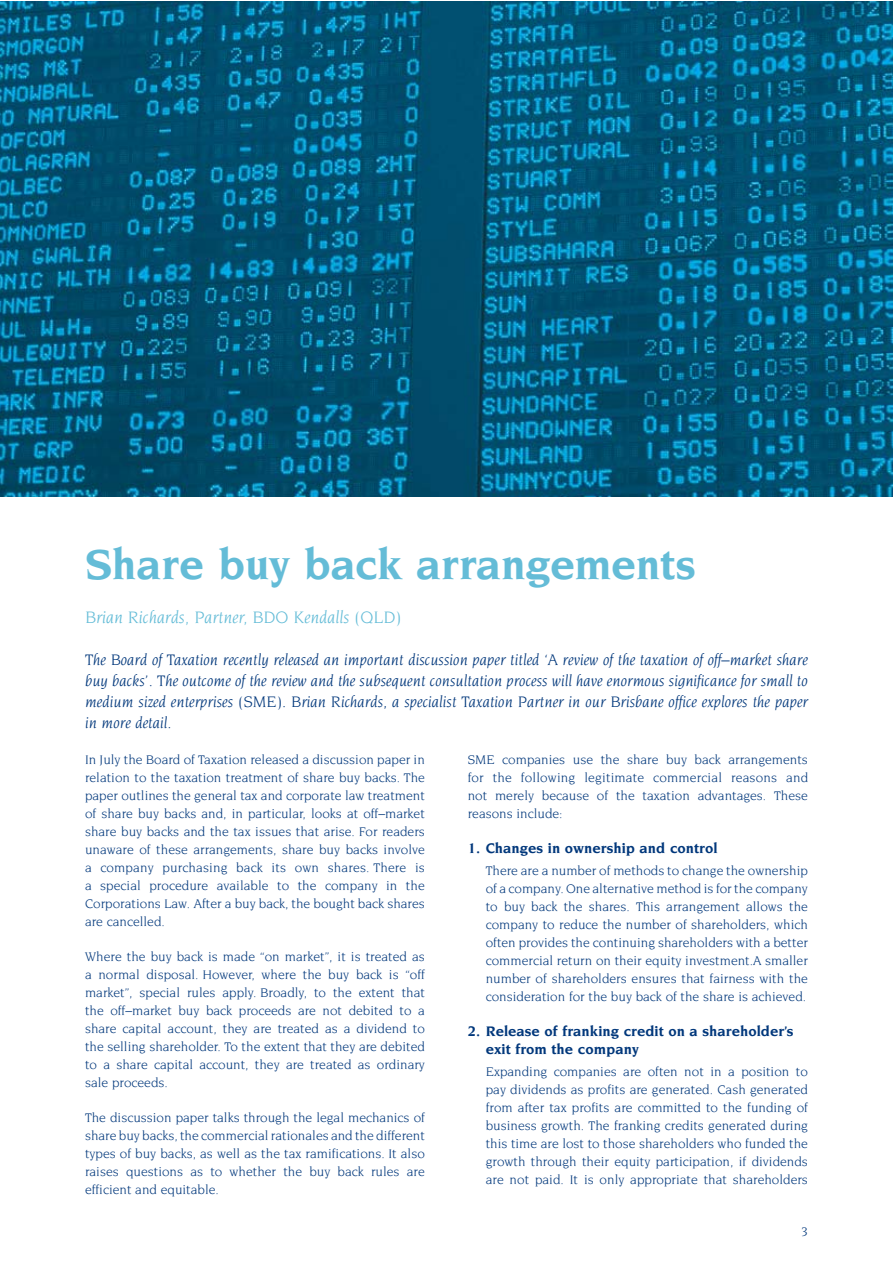
<style>
.page{position:relative;width:893px;height:1263px;background:#fff}
.page>*{position:absolute;margin:0;border:0;box-sizing:border-box;transform-origin:0 0}
.t1{font:700 45px "Novarese Std";letter-spacing:-.01em;color:#64bcd7}
.t2{font:italic 18px "Novarese Std";color:#64bcd7}
.t3{font:italic 16.5px/21px "Novarese Std";color:#00377b;text-align:justify}
.t4{font:700 15px/18px "Novarese Std";color:#00377b}
.t5{font:13.5px/18px "Novarese Std";color:#00377b;text-align:justify}
</style>
<div class="page">
<img style="left:0;top:1px;width:892px;height:495px">
<h1 class="t1" style="left:85px;top:539px;width:612px">Share buy back arrangements</h1>
<h2 class="t2" style="left:85px;top:607px;width:318px">Brian Richards, Partner, BDO Kendalls (QLD)</h2>
<p class="t3" style="left:85px;top:648px;width:724px">The Board of Taxation recently released an important discussion paper titled ‘A review of the taxation of off–market share buy backs’. The outcome of the review and the subsequent consultation process will have enormous significance for small to medium sized enterprises (SME). Brian Richards, a specialist Taxation Partner in our Brisbane office explores the paper in more detail.</p>
<p class="t5" style="left:85px;top:750px;width:341px">In July the Board of Taxation released a discussion paper in relation to the taxation treatment of share buy backs. The paper outlines the general tax and corporate law treatment of share buy backs and, in particular, looks at off–market share buy backs and the tax issues that arise. For readers unaware of these arrangements, share buy backs involve a company purchasing back its own shares. There is a special procedure available to the company in the Corporations Law. After a buy back, the bought back shares are cancelled.</p>
<p class="t5" style="left:85px;top:947px;width:341px">Where the buy back is made “on market”, it is treated as a normal disposal. However, where the buy back is “off market”, special rules apply. Broadly, to the extent that the off–market buy back proceeds are not debited to a share capital account, they are treated as a dividend to the selling shareholder. To the extent that they are debited to a share capital account, they are treated as ordinary sale proceeds.</p>
<p class="t5" style="left:85px;top:1108px;width:341px">The discussion paper talks through the legal mechanics of share buy backs, the commercial rationales and the different types of buy backs, as well as the tax ramifications. It also raises questions as to whether the buy back rules are efficient and equitable.</p>
<p class="t5" style="left:468px;top:750px;width:342px">SME companies use the share buy back arrangements for the following legitimate commercial reasons and not merely because of the taxation advantages. These reasons include:</p>
<p class="t4" style="left:468px;top:838px;width:251px">1. Changes in ownership and control</p>
<p class="t5" style="left:486px;top:861px;width:324px">There are a number of methods to change the ownership of a company. One alternative method is for the company to buy back the shares. This arrangement allows the company to reduce the number of shareholders, which often provides the continuing shareholders with a better commercial return on their equity investment.A smaller number of shareholders ensures that fairness with the consideration for the buy back of the share is achieved.</p>
<p class="t4" style="left:486px;top:1022px;width:309px;text-indent:-18px">2. Release of franking credit on a shareholder’s exit from the company</p>
<p class="t5" style="left:486px;top:1062px;width:324px">Expanding companies are often not in a position to pay dividends as profits are generated. Cash generated from after tax profits are committed to the funding of business growth. The franking credits generated during this time are lost to those shareholders who funded the growth through their equity participation, if dividends are not paid. It is only appropriate that shareholders</p>
<p class="t5" style="left:801px;top:1223px;width:8px">3</p>
</div>
